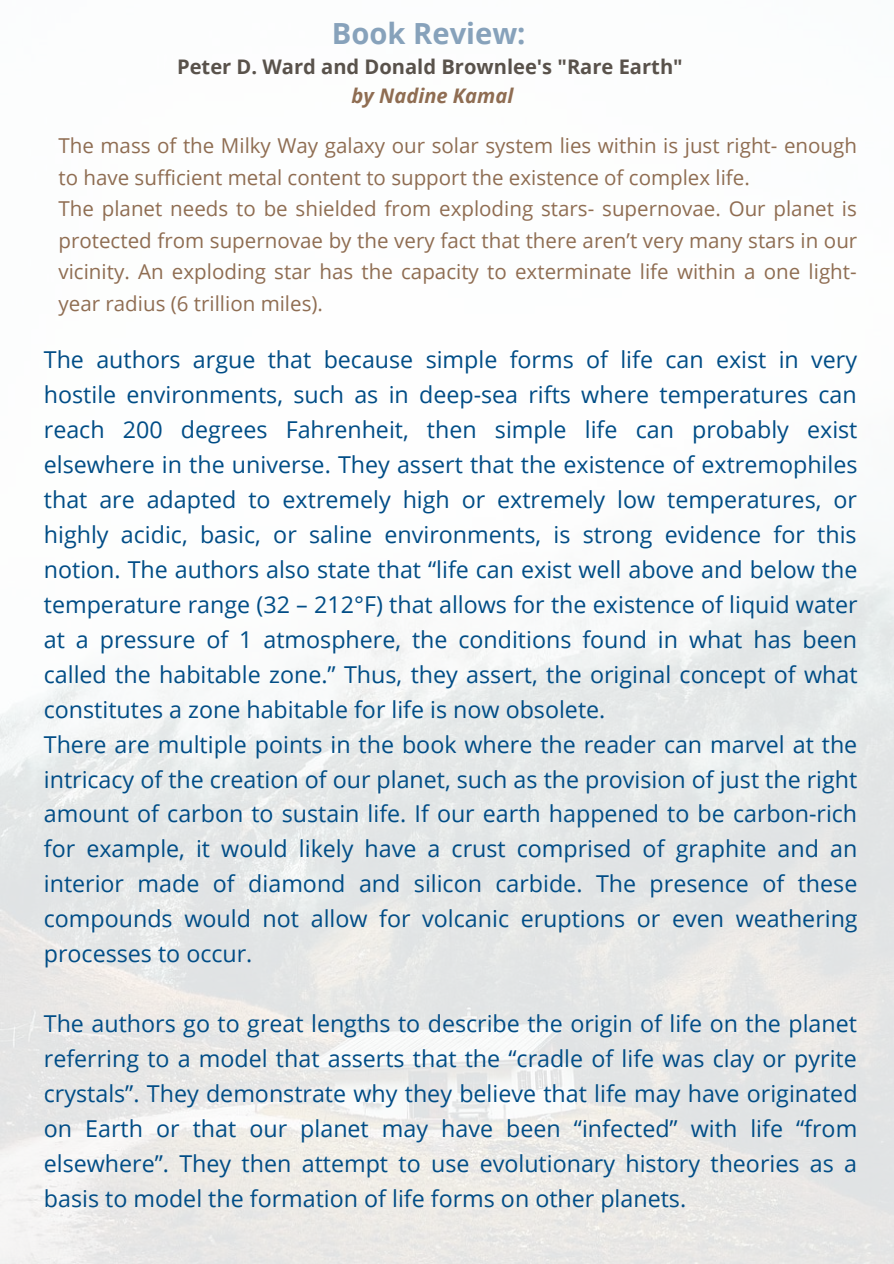
<style>
.page{position:relative;width:894px;height:1264px;background:#fff}
.page>*{position:absolute;margin:0;border:0;box-sizing:border-box;transform-origin:0 0}
.t1{font:700 29.1px "Open Sans";color:#87a2bb}
.t2{font:23.25px/35px "Open Sans";color:#014d86}
.t3{font:20.55px/31.5px "Open Sans";color:#8f6d52}
.t4{font:700 20.1px "Open Sans";color:#59524b}
.t5{font:italic 700 20.1px "Open Sans";color:#8f6d52}
</style>
<div class="page">
<img style="left:0;top:546px;width:893px;height:717px">
<p class="t1" style="left:332px;top:13px;width:195px">Book Review:</p>
<p class="t4" style="left:177px;top:53px;width:507px">Peter D. Ward and Donald Brownlee's "Rare Earth"</p>
<p class="t5" style="left:351px;top:81px;width:163px">by Nadine Kamal</p>
<p class="t3" style="left:58px;top:129px;width:800px">The mass of the Milky Way galaxy our solar system lies within is just right- enough to have sufficient metal content to support the existence of complex life.<br>The planet needs to be shielded from exploding stars- supernovae. Our planet is protected from supernovae by the very fact that there aren’t very many stars in our vicinity. An exploding star has the capacity to exterminate life within a one light&shy;year radius (6 trillion miles).</p>
<p class="t2" style="left:44px;top:342px;width:815px">The authors argue that because simple forms of life can exist in very hostile environments, such as in deep-sea rifts where temperatures can reach 200 degrees Fahrenheit, then simple life can probably exist elsewhere in the universe. They assert that the existence of extremophiles that are adapted to extremely high or extremely low temperatures, or highly acidic, basic, or saline environments, is strong evidence for this notion. The authors also state that “life can exist well above and below the temperature range (32 – 212°F) that allows for the existence of liquid water at a pressure of 1 atmosphere, the conditions found in what has been called the habitable zone.” Thus, they assert, the original concept of what constitutes a zone habitable for life is now obsolete.<br>There are multiple points in the book where the reader can marvel at the intricacy of the creation of our planet, such as the provision of just the right amount of carbon to sustain life. If our earth happened to be carbon-rich for example, it would likely have a crust comprised of graphite and an interior made of diamond and silicon carbide. The presence of these compounds would not allow for volcanic eruptions or even weathering processes to occur.</p>
<p class="t2" style="left:44px;top:1005px;width:815px;text-align:justify">The authors go to great lengths to describe the origin of life on the planet referring to a model that asserts that the “cradle of life was clay or pyrite crystals”. They demonstrate why they believe that life may have originated on Earth or that our planet may have been “infected” with life “from elsewhere”. They then attempt to use evolutionary history theories as a basis to model the formation of life forms on other planets.</p>
</div>
